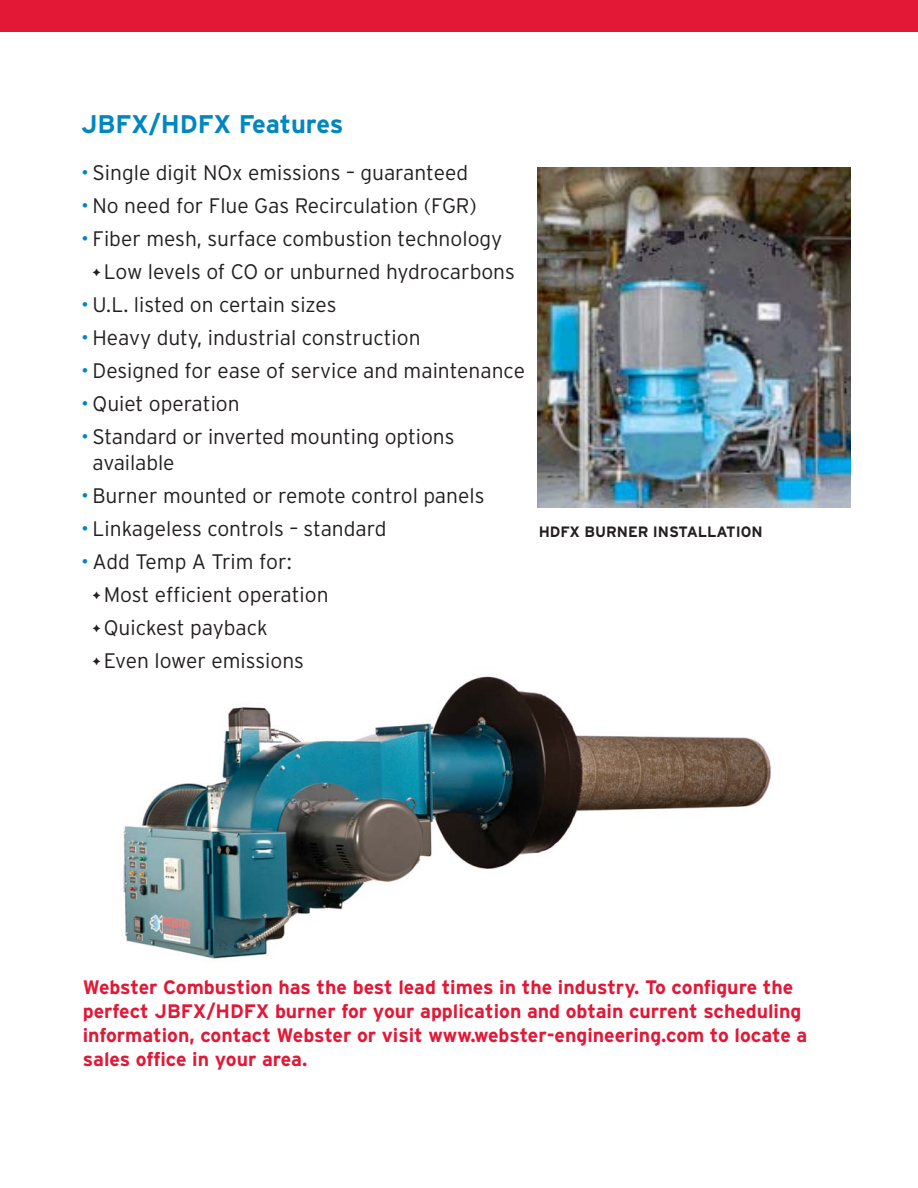
<style>
.page{position:relative;width:918px;height:1188px;background:#fff}
.page>*{position:absolute;margin:0;border:0;box-sizing:border-box;transform-origin:0 0}
.t1{font:700 25.5px "Interstate";letter-spacing:-.01em;color:#0087be}
.t2{font:300 21px/33px "Interstate";color:#231f20}
.t3{font:700 19.5px/24px "Interstate";color:#e31836}
.t4{font:700 15px "Interstate";color:#231f20}
.s1{color:#0087be}
</style>
<div class="page">
<div style="left:0;top:0;width:918px;height:32px;background:#e31836"></div>
<img style="left:123px;top:676px;width:649px;height:283px">
<img style="left:538px;top:168px;width:312px;height:340px">
<p class="t1" style="left:81px;top:114px;width:264px">JBFX/HDFX Features</p>
<p class="t2" style="left:81px;top:157px;width:389px"><span class="s1">•</span> Single digit NOx emissions – guaranteed</p>
<p class="t2" style="left:81px;top:190px;width:397px"><span class="s1">•</span> No need for Flue Gas Recirculation (FGR)</p>
<p class="t2" style="left:104px;top:224px;width:413px;text-indent:-23px"><span class="s1">•</span> Fiber mesh, surface combustion technology<br>Low levels of CO or unburned hydrocarbons</p>
<p class="t2" style="left:81px;top:290px;width:257px"><span class="s1">•</span> U.L. listed on certain sizes</p>
<p class="t2" style="left:81px;top:323px;width:341px"><span class="s1">•</span> Heavy duty, industrial construction</p>
<p class="t2" style="left:81px;top:356px;width:446px"><span class="s1">•</span> Designed for ease of service and maintenance</p>
<p class="t2" style="left:81px;top:389px;width:160px"><span class="s1">•</span> Quiet operation</p>
<p class="t2" style="left:93px;top:426px;width:363px;line-height:25.5px;text-indent:-12px"><span class="s1">•</span> Standard or inverted mounting options available</p>
<p class="t2" style="left:81px;top:480px;width:405px"><span class="s1">•</span> Burner mounted or remote control panels</p>
<p class="t2" style="left:81px;top:514px;width:307px"><span class="s1">•</span> Linkageless controls – standard</p>
<p class="t2" style="left:104px;top:547px;width:226px;text-indent:-23px"><span class="s1">•</span> Add Temp A Trim for:<br>Most efficient operation<br>Quickest payback<br>Even lower emissions</p>
<p class="t4" style="left:539px;top:526px;width:226px">HDFX BURNER INSTALLATION</p>
<p class="t3" style="left:83px;top:977px;width:726px">Webster Combustion has the best lead times in the industry. To configure the perfect JBFX/HDFX burner for your application and obtain current scheduling information, contact Webster or visit www.webster-engineering.com to locate a sales office in your area.</p>
</div>
